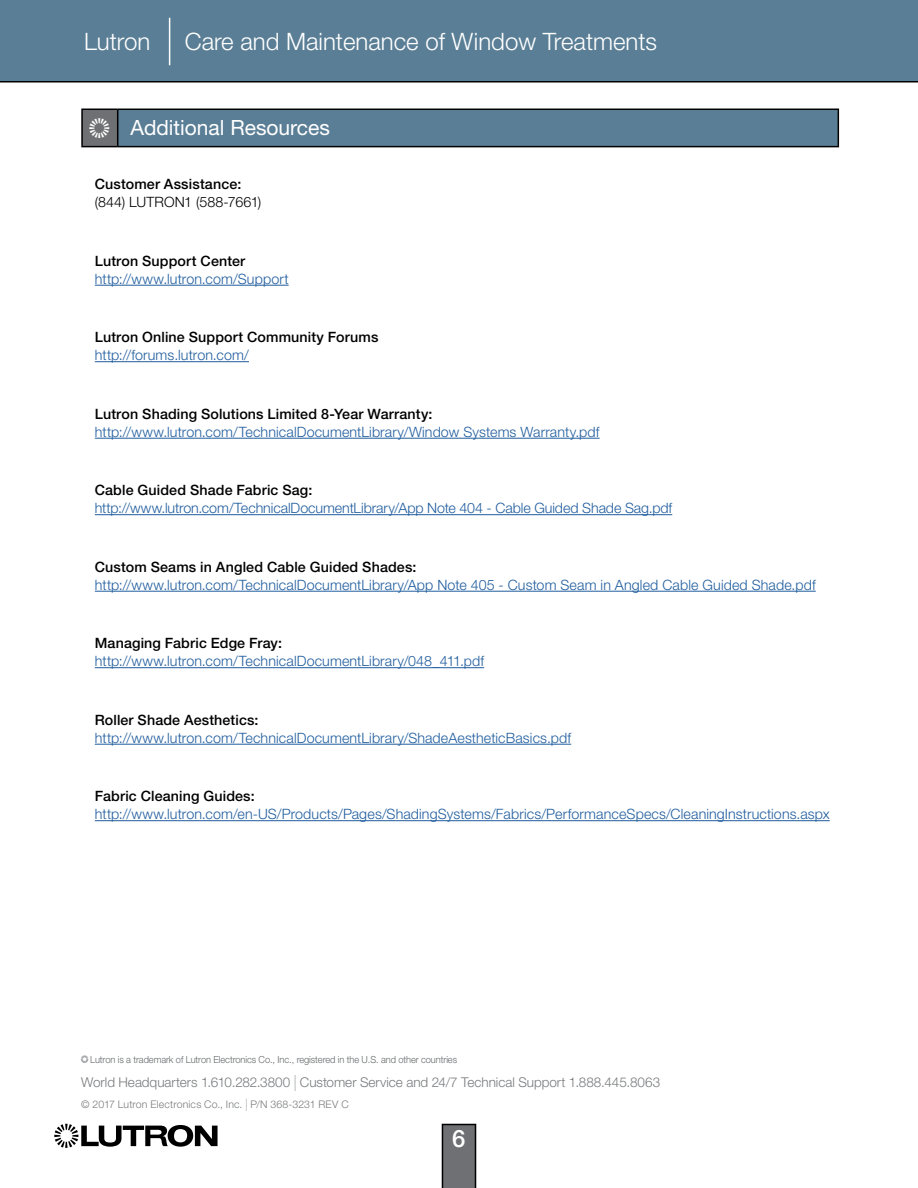
<style>
.page{position:relative;width:918px;height:1188px;background:#fff}
.page>*{position:absolute;margin:0;border:0;box-sizing:border-box;transform-origin:0 0}
.t1{font:300 24px "Helvetica Neue LT Std";color:#fff}
.t2{font:500 24px "Helvetica Neue LT Std";color:#fff}
.t3{font:21px "Helvetica Neue LT Std";color:#fff}
.t4{font:300 14.25px "Helvetica Neue LT Std";letter-spacing:.01em;color:#205d9e}
.t5{font:500 14.25px "Helvetica Neue LT Std";letter-spacing:.01em;color:#000}
.t6{font:300 14.25px "Helvetica Neue LT Std";letter-spacing:.01em;color:#000}
.t7{font:300 13.5px "Helvetica Neue LT Std";color:#787a7c}
.t8{font:300 10.5px "Helvetica Neue LT Std";letter-spacing:.015em;color:#787a7c}
.t9{font:300 9.75px "Helvetica Neue LT Std";letter-spacing:-.005em;color:#646668;scale:.95 1}
.s1{font-family:"IF Lutron Sunburst";font-size:25.5px}
.s2{font-family:"IF Lutron Sunburst";font-weight:400}
.s3{font-weight:200;font-size:22.5px}
.s4{font-weight:200;font-size:17.25px}
</style>
<div class="page">
<div style="left:0;top:0;width:918px;height:82px;background:#5a7e95"></div>
<svg style="left:442px;top:1124px;width:34px;height:64px"></svg>
<hr style="left:169px;top:18px;width:1px;height:47px;background:#fff">
<svg style="left:54px;top:1124px;width:164px;height:24px"></svg>
<div style="left:82px;top:109px;width:36px;height:38px;background:#6e7073"></div>
<div style="left:118px;top:109px;width:720px;height:38px;background:#5a7e95"></div>
<hr style="left:81px;top:109px;width:37px;height:1px;background:#000">
<hr style="left:81px;top:110px;width:2px;height:36px;background:#000">
<hr style="left:118px;top:109px;width:721px;height:1px;background:#000">
<hr style="left:117px;top:110px;width:1px;height:36px;background:#000">
<hr style="left:838px;top:110px;width:1px;height:36px;background:#000">
<hr style="left:81px;top:146px;width:37px;height:1px;background:#000">
<hr style="left:118px;top:146px;width:721px;height:1px;background:#000">
<hr style="left:95px;top:285px;width:194px;height:1px;background:#205d9e">
<hr style="left:95px;top:361px;width:154px;height:1px;background:#205d9e">
<hr style="left:95px;top:438px;width:505px;height:1px;background:#205d9e">
<hr style="left:95px;top:514px;width:577px;height:1px;background:#205d9e">
<hr style="left:95px;top:591px;width:721px;height:1px;background:#205d9e">
<hr style="left:95px;top:667px;width:389px;height:1px;background:#205d9e">
<hr style="left:95px;top:744px;width:476px;height:1px;background:#205d9e">
<hr style="left:95px;top:820px;width:735px;height:1px;background:#205d9e">
<h1 class="t1" style="left:84px;top:27px;width:68px">Lutron</h1>
<h1 class="t1" style="left:185px;top:27px;width:474px">Care and Maintenance of Window Treatments</h1>
<h2 class="t3" style="left:90px;top:115px;width:242px"><span class="s1">O</span> Additional Resources</h2>
<p class="t5" style="left:95px;top:176px;width:148px">Customer Assistance:</p>
<p class="t6" style="left:95px;top:193px;width:168px">(844) LUTRON1 (588-7661)</p>
<p class="t5" style="left:95px;top:252px;width:152px">Lutron Support Center</p>
<p class="t4" style="left:95px;top:270px;width:195px">http://www.lutron.com/Support</p>
<p class="t5" style="left:95px;top:329px;width:285px">Lutron Online Support Community Forums</p>
<p class="t4" style="left:95px;top:346px;width:156px">http://forums.lutron.com/</p>
<p class="t5" style="left:95px;top:405px;width:339px">Lutron Shading Solutions Limited 8-Year Warranty:</p>
<p class="t4" style="left:95px;top:423px;width:506px">http://www.lutron.com/TechnicalDocumentLibrary/Window Systems Warranty.pdf</p>
<p class="t5" style="left:95px;top:482px;width:219px">Cable Guided Shade Fabric Sag:</p>
<p class="t4" style="left:95px;top:499px;width:579px">http://www.lutron.com/TechnicalDocumentLibrary/App Note 404 - Cable Guided Shade Sag.pdf</p>
<p class="t5" style="left:95px;top:558px;width:323px">Custom Seams in Angled Cable Guided Shades:</p>
<p class="t4" style="left:95px;top:576px;width:722px">http://www.lutron.com/TechnicalDocumentLibrary/App Note 405 - Custom Seam in Angled Cable Guided Shade.pdf</p>
<p class="t5" style="left:95px;top:635px;width:189px">Managing Fabric Edge Fray:</p>
<p class="t4" style="left:95px;top:652px;width:391px">http://www.lutron.com/TechnicalDocumentLibrary/048_411.pdf</p>
<p class="t5" style="left:95px;top:711px;width:165px">Roller Shade Aesthetics:</p>
<p class="t4" style="left:95px;top:729px;width:478px">http://www.lutron.com/TechnicalDocumentLibrary/ShadeAestheticBasics.pdf</p>
<p class="t5" style="left:95px;top:788px;width:161px">Fabric Cleaning Guides:</p>
<p class="t4" style="left:95px;top:805px;width:736px">http://www.lutron.com/en-US/Products/Pages/ShadingSystems/Fabrics/PerformanceSpecs/CleaningInstructions.aspx</p>
<p class="t9" style="left:81px;top:1054px;width:397px"><span class="s2">O</span> Lutron is a trademark of Lutron Electronics Co., Inc., registered in the U.S. and other countries</p>
<p class="t7" style="left:81px;top:1074px;width:580px">World Headquarters 1.610.282.3800 <span class="s3">I</span> Customer Service and 24/7 Technical Support 1.888.445.8063</p>
<p class="t8" style="left:81px;top:1098px;width:269px">© 2017 Lutron Electronics Co., Inc. <span class="s4">I</span> P/N 368-3231 REV C</p>
<h1 class="t2" style="left:452px;top:1125px;width:15px">6</h1>
</div>
